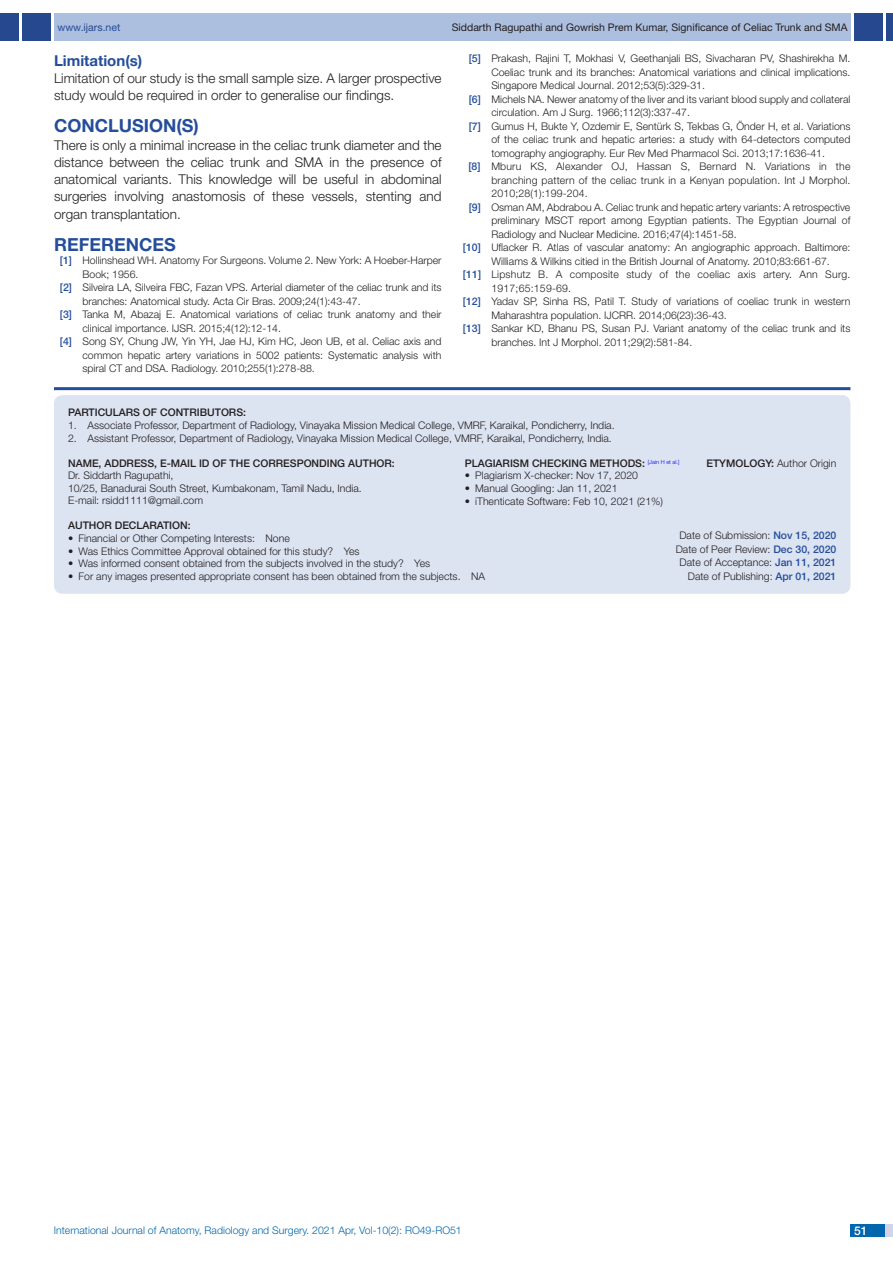
<style>
.page{position:relative;width:893px;height:1263px;background:#fff}
.page>*{position:absolute;margin:0;border:0;box-sizing:border-box;transform-origin:0 0}
.Heading{font:700 18px "Helvetica Neue";color:#244e9b}
.HEAD_2{font:700 15px "Helvetica Neue";color:#244e9b}
.Body_text{font:300 13.5px/17.2px "Helvetica Neue";color:#231f20}
.t1{font:500 12px "Helvetica Neue";color:#fff}
.Partic_Contri_Txt{font:300 10.5px "Helvetica Neue";color:#231f20}
.Partic_Contri_Head{font:500 10.5px "Helvetica Neue";color:#231f20}
.tb_txt{font:300 10.5px "Helvetica Neue";color:#231f20}
.t2{font:300 10.5px "Helvetica Neue";color:#0166ac}
.Partic_Contri_Txt-2{font:300 10.5px "Helvetica Neue";letter-spacing:.02em;color:#231f20}
.t3{font:10.5px "Helvetica Neue";color:#231f20}
.Partic_Contri_Head-2{font:300 10.5px "Helvetica Neue";color:#231f20}
.t4{font:10.5px "Helvetica Neue";color:#244e9b}
.Partic_Contri_Head-3{font:300 5.7px "Helvetica Neue";color:#00f}
.s1{color:#25488e}
.s2{font-weight:500;color:#244e9b}
.s3{font-weight:500;font-size:10.5px;color:#231f20}
.s4{font-weight:500}
</style>
<div class="page">
<div style="left:54px;top:13px;width:796px;height:28px;background:#adbfdf"></div>
<div style="left:0;top:13px;width:19px;height:28px;background:#25488e"></div>
<div style="left:22px;top:13px;width:29px;height:28px;background:#25488e"></div>
<div style="left:886px;top:13px;width:7px;height:28px;background:#25488e"></div>
<div style="left:854px;top:13px;width:29px;height:28px;background:#25488e"></div>
<div style="left:850px;top:1224px;width:43px;height:13px;background:#d3d5e7"></div>
<div style="left:850px;top:1224px;width:35px;height:13px;background:#0166ac"></div>
<div style="left:54px;top:395px;width:796px;height:199px;background:#dce3f1;border-radius:9px"></div>
<hr style="left:54px;top:387px;width:796px;height:3px;background:#244e9b">
<p class="t4" style="left:57px;top:21px;width:64px">www.<span class="s1">ijars</span>.net</p>
<p class="t3" style="left:452px;top:21px;width:382px">Siddarth Ragupathi and Gowrish Prem Kumar, Significance of Celiac Trunk and sma</p>
<p class="HEAD_2" style="left:54px;top:51px;width:90px">Limitation(s)</p>
<p class="Body_text" style="left:54px;top:69px;width:389px">Limitation of our study is the small sample size. A larger prospective study would be required in order to generalise our findings.</p>
<p class="Heading" style="left:54px;top:115px;width:146px">CONCLUSION(S)</p>
<p class="Body_text" style="left:54px;top:136px;width:389px;text-align:justify">There is only a minimal increase in the celiac trunk diameter and the distance between the celiac trunk and SMA in the presence of anatomical variants. This knowledge will be useful in abdominal surgeries involving anastomosis of these vessels, stenting and organ transplantation.</p>
<p class="Heading" style="left:54px;top:233px;width:123px">REFERENCES</p>
<p class="Partic_Contri_Txt" style="left:60px;top:254px;width:383px"><span class="s2">[1]</span> Hollinshead WH. Anatomy For Surgeons. Volume 2. New York: A Hoeber-Harper</p>
<p class="Partic_Contri_Txt" style="left:82px;top:267px;width:58px">Book; 1956.</p>
<p class="Partic_Contri_Txt" style="left:60px;top:281px;width:383px"><span class="s2">[2]</span> Silveira LA, Silveira FBC, Fazan VPS. Arterial diameter of the celiac trunk and its</p>
<p class="Partic_Contri_Txt" style="left:82px;top:294px;width:280px">branches: Anatomical study. Acta Cir Bras. 2009;24(1):43-47.</p>
<p class="Partic_Contri_Txt" style="left:60px;top:308px;width:383px"><span class="s2">[3]</span> Tanka M, Abazaj E. Anatomical variations of celiac trunk anatomy and their</p>
<p class="Partic_Contri_Txt" style="left:82px;top:321px;width:200px">clinical importance. IJSR. 2015;4(12):12-14.</p>
<p class="Partic_Contri_Txt" style="left:60px;top:335px;width:383px"><span class="s2">[4]</span> Song SY, Chung JW, Yin YH, Jae HJ, Kim HC, Jeon UB, et al. Celiac axis and</p>
<p class="Partic_Contri_Txt" style="left:82px;top:348px;width:361px">common hepatic artery variations in 5002 patients: Systematic analysis with</p>
<p class="Partic_Contri_Txt" style="left:82px;top:362px;width:234px">spiral CT and DSA. Radiology. 2010;255(1):278-88.</p>
<p class="Partic_Contri_Txt" style="left:469px;top:52px;width:383px"><span class="s2">[5]</span> Prakash, Rajini T, Mokhasi V, Geethanjali BS, Sivacharan PV, Shashirekha M.</p>
<p class="Partic_Contri_Txt" style="left:491px;top:66px;width:361px">Coeliac trunk and its branches: Anatomical variations and clinical implications.</p>
<p class="Partic_Contri_Txt" style="left:491px;top:79px;width:215px">Singapore Medical Journal. 2012;53(5):329-31.</p>
<p class="Partic_Contri_Txt" style="left:469px;top:93px;width:383px"><span class="s2">[6]</span> Michels NA. Newer anatomy of the liver and its variant blood supply and collateral</p>
<p class="Partic_Contri_Txt" style="left:491px;top:106px;width:200px">circulation. Am J Surg. 1966;112(3):337-47.</p>
<p class="Partic_Contri_Txt" style="left:469px;top:120px;width:383px"><span class="s2">[7]</span> Gumus H, Bukte Y, Ozdemir E, Sentürk S, Tekbas G, Önder H, et al. Variations</p>
<p class="Partic_Contri_Txt" style="left:491px;top:133px;width:361px">of the celiac trunk and hepatic arteries: a study with 64-detectors computed</p>
<p class="Partic_Contri_Txt" style="left:491px;top:147px;width:335px">tomography angiography. Eur Rev Med Pharmacol Sci. 2013;17:1636-41.</p>
<p class="Partic_Contri_Txt" style="left:468px;top:160px;width:384px"><span class="s2">[8]</span> Mburu KS, Alexander OJ, Hassan S, Bernard N. Variations in the</p>
<p class="Partic_Contri_Txt" style="left:491px;top:174px;width:361px">branching pattern of the celiac trunk in a Kenyan population. Int J Morphol.</p>
<p class="Partic_Contri_Txt" style="left:491px;top:187px;width:98px">2010;28(1):199-204.</p>
<p class="Partic_Contri_Txt" style="left:469px;top:201px;width:383px"><span class="s2">[9]</span> Osman AM, Abdrabou A. Celiac trunk and hepatic artery variants: A retrospective</p>
<p class="Partic_Contri_Txt" style="left:491px;top:214px;width:361px">preliminary MSCT report among Egyptian patients. The Egyptian Journal of</p>
<p class="Partic_Contri_Txt" style="left:491px;top:228px;width:247px">Radiology and Nuclear Medicine. 2016;47(4):1451-58.</p>
<p class="Partic_Contri_Txt" style="left:463px;top:241px;width:389px"><span class="s2">[10]</span> Uflacker R. Atlas of vascular anatomy: An angiographic approach. Baltimore:</p>
<p class="Partic_Contri_Txt" style="left:491px;top:255px;width:340px">Williams &amp; Wilkins citied in the British Journal of Anatomy. 2010;83:661-67.</p>
<p class="Partic_Contri_Txt-2" style="left:463px;top:268px;width:389px"><span class="s2">[11]</span> Lipshutz B. A composite study of the coeliac axis artery. Ann Surg.</p>
<p class="Partic_Contri_Txt-2" style="left:491px;top:282px;width:81px">1917;65:159-69.</p>
<p class="Partic_Contri_Txt" style="left:463px;top:295px;width:389px"><span class="s2">[12]</span> Yadav SP, Sinha RS, Patil T. Study of variations of coeliac trunk in western</p>
<p class="Partic_Contri_Txt" style="left:491px;top:309px;width:237px">Maharashtra population. IJCRR. 2014;06(23):36-43.</p>
<p class="Partic_Contri_Txt" style="left:463px;top:322px;width:389px"><span class="s2">[13]</span> Sankar KD, Bhanu PS, Susan PJ. Variant anatomy of the celiac trunk and its</p>
<p class="Partic_Contri_Txt" style="left:491px;top:336px;width:202px">branches. Int J Morphol. 2011;29(2):581-84.</p>
<p class="Partic_Contri_Head" style="left:68px;top:406px;width:147px">PARTICULARS OF CONTRIBUTO</p>
<p class="Partic_Contri_Head" style="left:229px;top:406px;width:19px">RS:</p>
<p class="Partic_Contri_Txt" style="left:68px;top:419px;width:548px">1. Associate Professor, Department of Radiology, Vinayaka Mission Medical College, VMRF, Karaikal, Pondicherry, India.</p>
<p class="Partic_Contri_Txt" style="left:68px;top:431px;width:545px">2. Assistant Professor, Department of Radiology, Vinayaka Mission Medical College, VMRF, Karaikal, Pondicherry, India.</p>
<p class="Partic_Contri_Head" style="left:465px;top:457px;width:150px">PLAGIARISM CHECKING METHOD</p>
<p class="Partic_Contri_Head-3" style="left:635px;top:458px;width:46px"><span class="s3">S:</span> [Jain H et al.]</p>
<p class="tb_txt" style="left:465px;top:469px;width:175px">• Plagiarism X-checker: Nov 17, 2020</p>
<p class="tb_txt" style="left:465px;top:482px;width:154px">• Manual Googling: Jan 11, 2021</p>
<p class="tb_txt" style="left:465px;top:494px;width:200px">• iThenticate Software: Feb 10, 2021 (21%)</p>
<p class="Partic_Contri_Head" style="left:68px;top:457px;width:45px">NAM E, ADD</p>
<p class="Partic_Contri_Head" style="left:127px;top:457px;width:230px">RESS, E-MAIL ID OF TH E CORRESPONDING AUTHO</p>
<p class="Partic_Contri_Head" style="left:385px;top:457px;width:12px">R:</p>
<p class="Partic_Contri_Head-2" style="left:706px;top:457px;width:132px"><span class="s4">ETYMOLOGY:</span> Author Origin</p>
<p class="Partic_Contri_Txt" style="left:68px;top:469px;width:107px">Dr. Siddarth Ragupathi,</p>
<p class="Partic_Contri_Txt" style="left:68px;top:482px;width:295px">10/25, Banadurai South Street, Kumbakonam, Tamil Nadu, India.</p>
<p class="Partic_Contri_Txt" style="left:68px;top:494px;width:137px">E-mail: rsidd1111@gmail.com</p>
<p class="Partic_Contri_Txt" style="left:679px;top:529px;width:158px">Date of Submission: <span class="s2">NOV 15, 2020</span></p>
<p class="Partic_Contri_Txt" style="left:676px;top:542px;width:162px">Date of Peer Review: <span class="s2">DEC 30, 2020</span></p>
<p class="Partic_Contri_Txt" style="left:680px;top:556px;width:158px">Date of Acceptance: <span class="s2">JAN 11, 2021</span></p>
<p class="Partic_Contri_Txt" style="left:688px;top:569px;width:150px">Date of Publishing: <span class="s2">APR 01, 2021</span></p>
<p class="Partic_Contri_Head" style="left:68px;top:519px;width:62px">AUTHOR DECL</p>
<p class="Partic_Contri_Head" style="left:143px;top:519px;width:50px">ARATION:</p>
<p class="Partic_Contri_Txt" style="left:68px;top:532px;width:223px">• Financial or Other Competing Interests: None</p>
<p class="Partic_Contri_Txt" style="left:68px;top:544px;width:293px">• Was Ethics Committee Approval obtained for this study? Yes</p>
<p class="Partic_Contri_Txt" style="left:68px;top:557px;width:364px">• Was informed consent obtained from the subjects involved in the study? Yes</p>
<p class="Partic_Contri_Txt" style="left:68px;top:569px;width:418px">• For any images presented appropriate consent has been obtained from the subjects. NA</p>
<p class="t2" style="left:54px;top:1224px;width:409px">International Journal of Anatomy, Radiology and Surgery. 2021 Apr, Vol-10(2): RO49-RO51</p>
<p class="t1" style="left:854px;top:1223px;width:15px">51</p>
</div>
